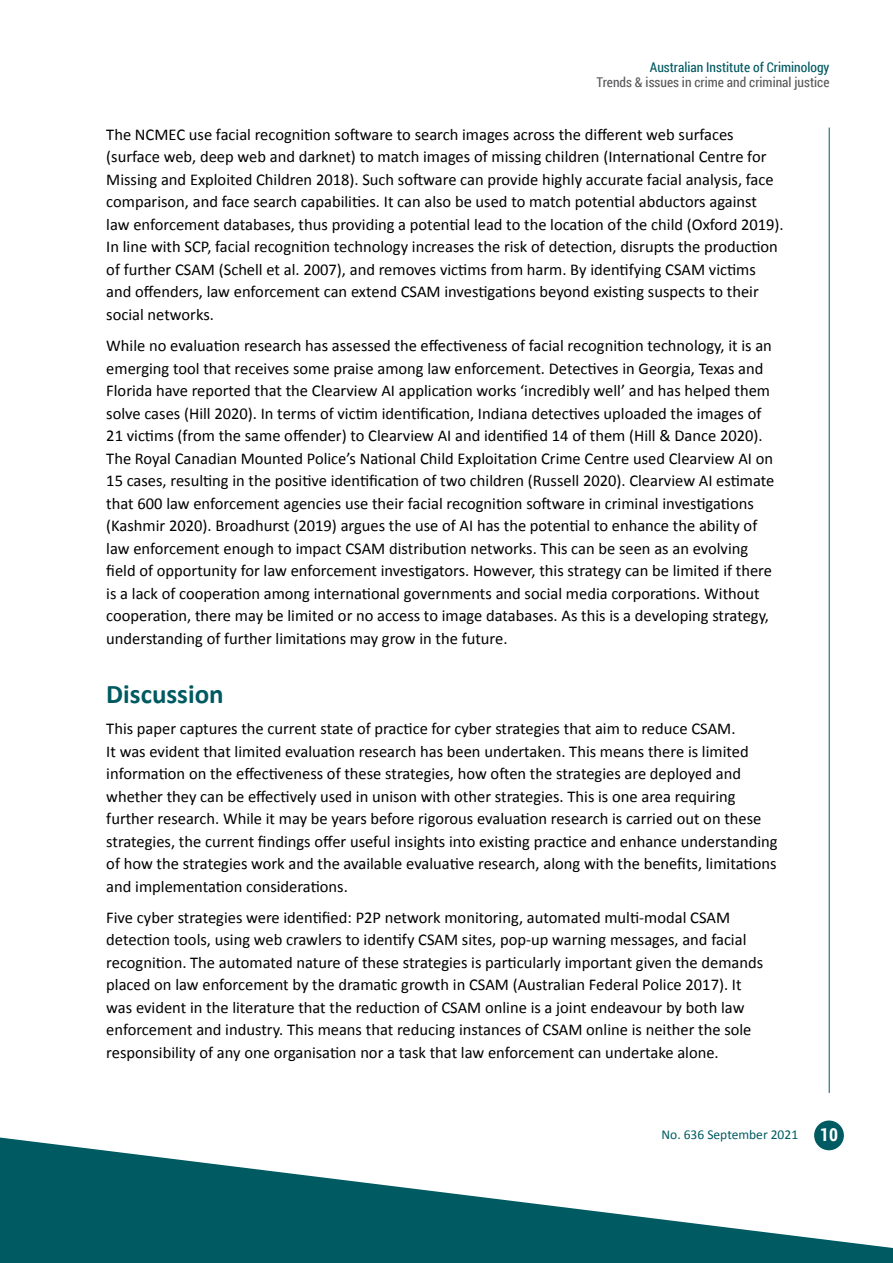
<style>
.page{position:relative;width:893px;height:1263px;background:#fff}
.page>*{position:absolute;margin:0;border:0;box-sizing:border-box;transform-origin:0 0}
.t1{font:700 27px "Calibri";color:#005a61}
.t2{font:16.5px/22.5px "Calibri";color:#000}
.t3{font:13.5px "Roboto Condensed";color:#58585a}
.t4{font:13.5px "Roboto Condensed";color:#005a61}
.t5{font:13.5px "Calibri";color:#005a61}
.s1{font-family:"Roboto Condensed";font-weight:700;font-size:18px;color:#fff}
</style>
<div class="page">
<hr style="left:829px;top:128px;width:1px;height:965px;background:#005a61">
<div style="left:814px;top:1120px;width:30px;height:30px;background:#005a61;border-radius:50%"></div>
<svg style="left:0;top:1137px;width:893px;height:126px;fill:#005a61"></svg>
<p class="t4" style="left:650px;top:58px;width:181px">Australian Institute of Criminology</p>
<p class="t3" style="left:597px;top:73px;width:234px">Trends &amp; issues in crime and criminal justice</p>
<p class="t2" style="left:106px;top:123px;width:679px">The NCMEC use facial recognition software to search images across the different web surfaces (surface web, deep web and darknet) to match images of missing children (International Centre for Missing and Exploited Children 2018). Such software can provide highly accurate facial analysis, face comparison, and face search capabilities. It can also be used to match potential abductors against law enforcement databases, thus providing a potential lead to the location of the child (Oxford 2019).<br>In line with SCP, facial recognition technology increases the risk of detection, disrupts the production of further CSAM (Schell et al. 2007), and removes victims from harm. By identifying CSAM victims and offenders, law enforcement can extend CSAM investigations beyond existing suspects to their social networks.</p>
<p class="t2" style="left:106px;top:334px;width:670px">While no evaluation research has assessed the effectiveness of facial recognition technology, it is an emerging tool that receives some praise among law enforcement. Detectives in Georgia, Texas and Florida have reported that the Clearview AI application works ‘incredibly well’ and has helped them solve cases (Hill 2020). In terms of victim identification, Indiana detectives uploaded the images of 21 victims (from the same offender) to Clearview AI and identified 14 of them (Hill &amp; Dance 2020).<br>The Royal Canadian Mounted Police’s National Child Exploitation Crime Centre used Clearview AI on 15 cases, resulting in the positive identification of two children (Russell 2020). Clearview AI estimate that 600 law enforcement agencies use their facial recognition software in criminal investigations (Kashmir 2020). Broadhurst (2019) argues the use of AI has the potential to enhance the ability of law enforcement enough to impact CSAM distribution networks. This can be seen as an evolving field of opportunity for law enforcement investigators. However, this strategy can be limited if there is a lack of cooperation among international governments and social media corporations. Without cooperation, there may be limited or no access to image databases. As this is a developing strategy, understanding of further limitations may grow in the future.</p>
<h1 class="t1" style="left:106px;top:677px;width:119px">Discussion</h1>
<p class="t2" style="left:106px;top:718px;width:673px">This paper captures the current state of practice for cyber strategies that aim to reduce CSAM.<br>It was evident that limited evaluation research has been undertaken. This means there is limited information on the effectiveness of these strategies, how often the strategies are deployed and whether they can be effectively used in unison with other strategies. This is one area requiring further research. While it may be years before rigorous evaluation research is carried out on these strategies, the current findings offer useful insights into existing practice and enhance understanding of how the strategies work and the available evaluative research, along with the benefits, limitations and implementation considerations.</p>
<p class="t2" style="left:106px;top:906px;width:658px">Five cyber strategies were identified: P2P network monitoring, automated multi-modal CSAM detection tools, using web crawlers to identify CSAM sites, pop-up warning messages, and facial recognition. The automated nature of these strategies is particularly important given the demands placed on law enforcement by the dramatic growth in CSAM (Australian Federal Police 2017). It was evident in the literature that the reduction of CSAM online is a joint endeavour by both law enforcement and industry. This means that reducing instances of CSAM online is neither the sole responsibility of any one organisation nor a task that law enforcement can undertake alone.</p>
<p class="t5" style="left:661px;top:1126px;width:178px">No. 636 September 2021 <span class="s1">10</span></p>
</div>
